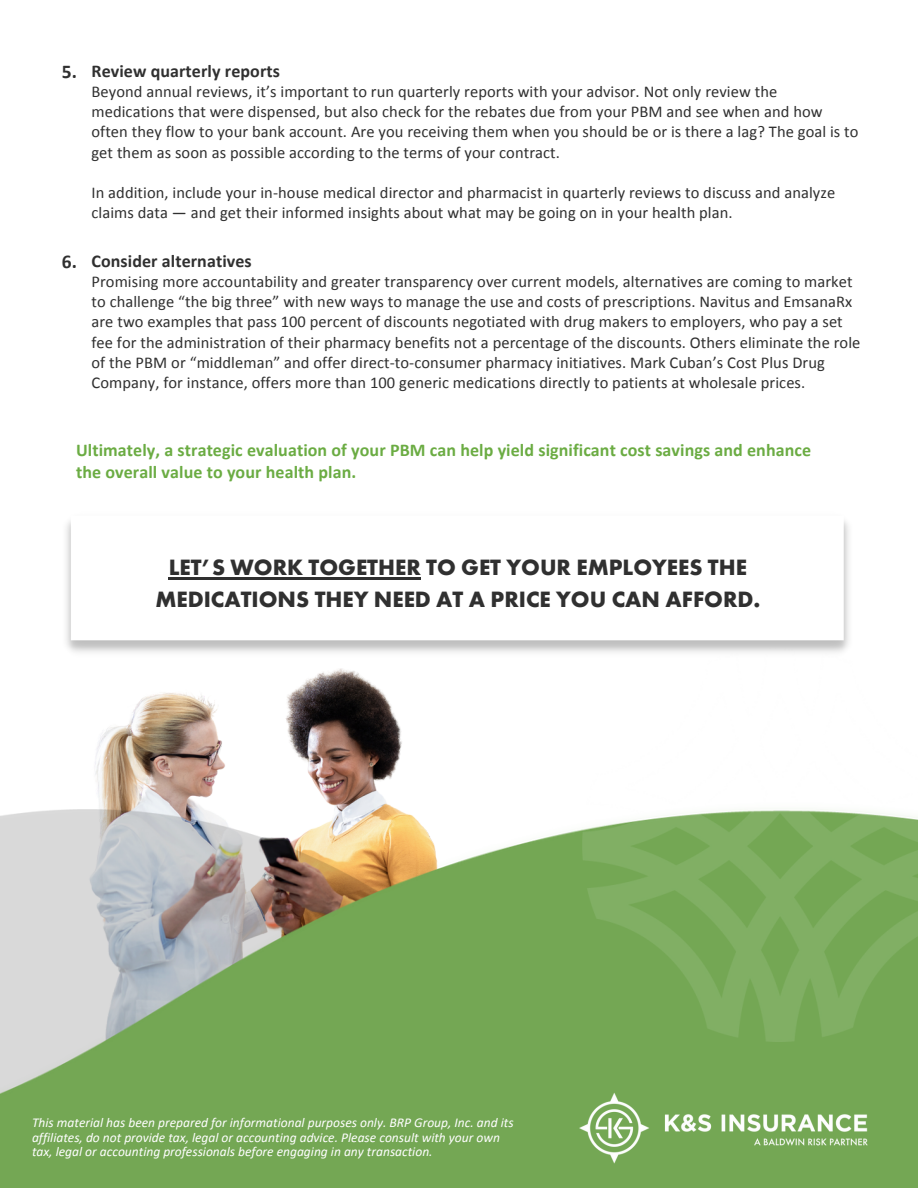
<style>
.page{position:relative;width:918px;height:1188px;background:#fff}
.page>*{position:absolute;margin:0;border:0;box-sizing:border-box;transform-origin:0 0}
.t1{font:700 23.1px/31.5px "Futura PT";color:#303030;text-align:center}
.t2{font:700 19.5px "Calibri";color:#303030}
.t3{font:700 18px/22.5px "Calibri";letter-spacing:.005em;color:#6bac43}
.t4{font:700 18px "Calibri";letter-spacing:.005em;color:#303030}
.t5{font:16.5px/20.2px "Calibri";letter-spacing:.005em;color:#303030}
.t6{font:italic 13.5px/14.7px "Calibri";color:#fefefe}
</style>
<div class="page">
<img style="left:95px;top:668px;width:307px;height:127px">
<img style="left:0;top:795px;width:918px;height:393px">
<img style="left:583px;top:795px;width:335px;height:246px">
<img style="left:66px;top:521px;width:783px;height:132px">
<img style="left:562px;top:1077px;width:322px;height:105px">
<hr style="left:169px;top:577px;width:252px;height:3px;background:#303030">
<h1 class="t2" style="left:62px;top:63px;width:17px">5.</h1>
<p class="t2" style="left:62px;top:253px;width:17px">6.</p>
<h2 class="t4" style="left:91px;top:63px;width:190px">Review quarterly reports</h2>
<h2 class="t5" style="left:91px;top:83px;width:769px">Beyond annual reviews, it’s important to run quarterly reports with your advisor. Not only review the medications that were dispensed, but also check for the rebates due from your PBM and see when and how often they flow to your bank account. Are you receiving them when you should be or is there a lag? The goal is to get them as soon as possible according to the terms of your contract.</h2>
<p class="t5" style="left:91px;top:184px;width:745px">In addition, include your in-house medical director and pharmacist in quarterly reviews to discuss and analyze claims data — and get their informed insights about what may be going on in your health plan.</p>
<p class="t4" style="left:91px;top:253px;width:162px">Consider alternatives</p>
<p class="t5" style="left:91px;top:273px;width:770px">Promising more accountability and greater transparency over current models, alternatives are coming to market to challenge “the big three” with new ways to manage the use and costs of prescriptions. Navitus and EmsanaRx are two examples that pass 100 percent of discounts negotiated with drug makers to employers, who pay a set fee for the administration of their pharmacy benefits not a percentage of the discounts. Others eliminate the role of the PBM or “middleman” and offer direct-to-consumer pharmacy initiatives. Mark Cuban’s Cost Plus Drug Company, for instance, offers more than 100 generic medications directly to patients at wholesale prices.</p>
<p class="t3" style="left:76px;top:440px;width:737px">Ultimately, a strategic evaluation of your PBM can help yield significant cost savings and enhance the overall value to your health plan.</p>
<p class="t1" style="left:155px;top:553px;width:607px">LET’S WORK TOGETHER TO GET YOUR EMPLOYEES THE<br>MEDICATIONS THEY NEED AT A PRICE YOU CAN AFFORD.</p>
<p class="t6" style="left:32px;top:1116px;width:483px">This material has been prepared for informational purposes only. BRP Group, Inc. and its affiliates, do not provide tax, legal or accounting advice. Please consult with your own tax, legal or accounting professionals before engaging in any transaction.</p>
</div>
